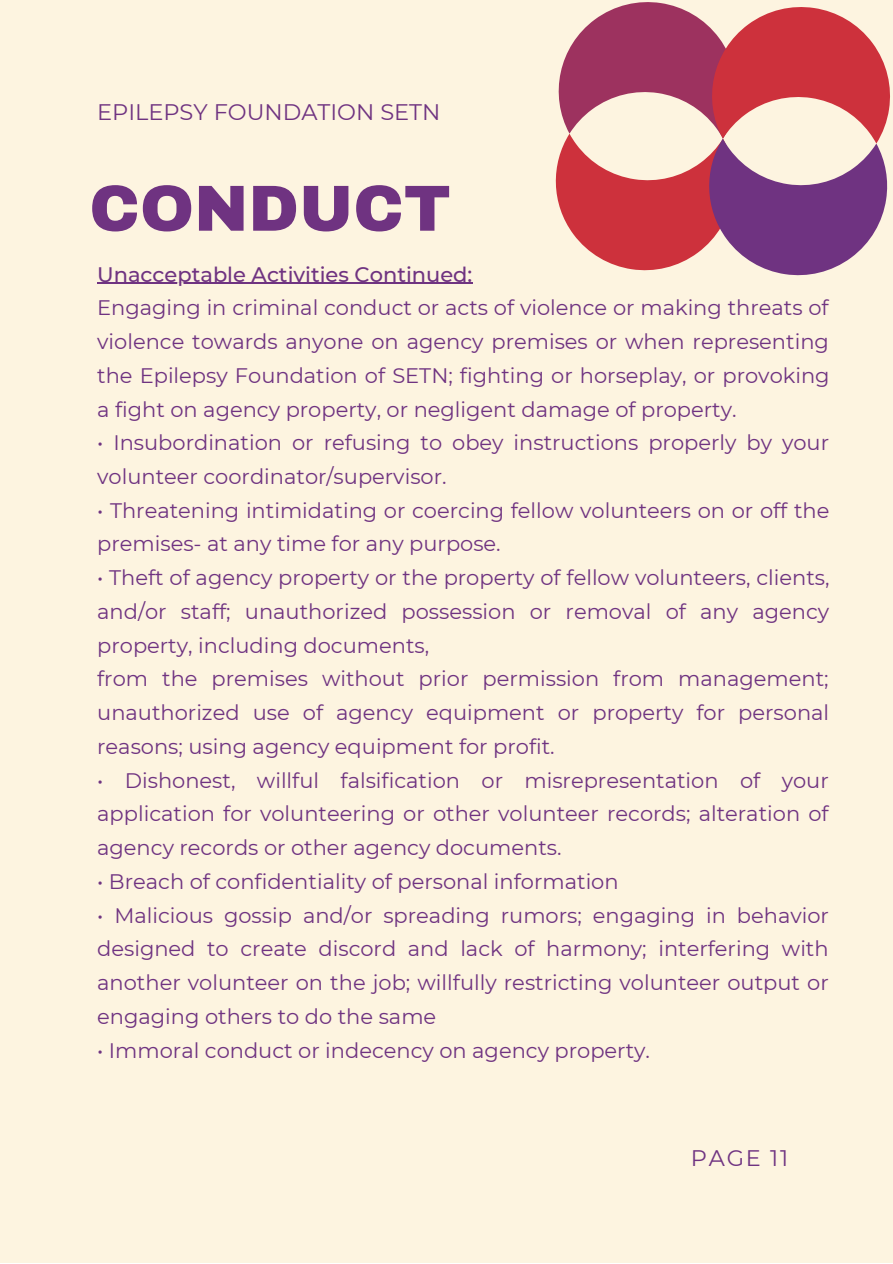
<style>
.page{position:relative;width:893px;height:1264px;background:#fff}
.page>*{position:absolute;margin:0;border:0;box-sizing:border-box;transform-origin:0 0}
.t1{font:900 65.1px "Archivo";color:#6f3381}
.t2{font:22.5px "Montserrat";color:#6f3381}
.t3{font:21px/33.8px "Montserrat";color:#6f3381;text-align:justify}
.t4{font:500 21px "Montserrat";color:#6f3381}
</style>
<div class="page">
<div style="left:0;top:0;width:892px;height:1262px;background:#fdf4e0"></div>
<hr style="left:97px;top:283px;width:375px;height:1px;background:#6f3381">
<svg style="left:555px;top:2px;width:335px;height:274px"></svg>
<p class="t2" style="left:97px;top:98px;width:345px">EPILEPSY FOUNDATION SETN</p>
<h1 class="t1" style="left:89px;top:173px;width:363px">CONDUCT</h1>
<p class="t4" style="left:97px;top:261px;width:376px">Unacceptable Activities Continued:</p>
<p class="t3" style="left:97px;top:291px;width:734px">Engaging in criminal conduct or acts of violence or making threats of violence towards anyone on agency premises or when representing the Epilepsy Foundation of SETN; fighting or horseplay, or provoking a fight on agency property, or negligent damage of property.</p>
<p class="t3" style="left:97px;top:426px;width:733px">• Insubordination or refusing to obey instructions properly by your volunteer coordinator/supervisor.</p>
<p class="t3" style="left:97px;top:493px;width:733px">• Threatening intimidating or coercing fellow volunteers on or off the premises- at any time for any purpose.</p>
<p class="t3" style="left:97px;top:561px;width:733px;text-align:left">• Theft of agency property or the property of fellow volunteers, clients, and/or staff; unauthorized possession or removal of any agency property, including documents,<br>from the premises without prior permission from management; unauthorized use of agency equipment or property for personal reasons; using agency equipment for profit.</p>
<p class="t3" style="left:97px;top:763px;width:733px">• Dishonest, willful falsification or misrepresentation of your application for volunteering or other volunteer records; alteration of agency records or other agency documents.</p>
<p class="t3" style="left:97px;top:864px;width:523px">• Breach of confidentiality of personal information</p>
<p class="t3" style="left:97px;top:898px;width:733px">• Malicious gossip and/or spreading rumors; engaging in behavior designed to create discord and lack of harmony; interfering with another volunteer on the job; willfully restricting volunteer output or engaging others to do the same</p>
<p class="t3" style="left:97px;top:1033px;width:554px">• Immoral conduct or indecency on agency property.</p>
<p class="t2" style="left:691px;top:1144px;width:99px">PAGE 11</p>
</div>
